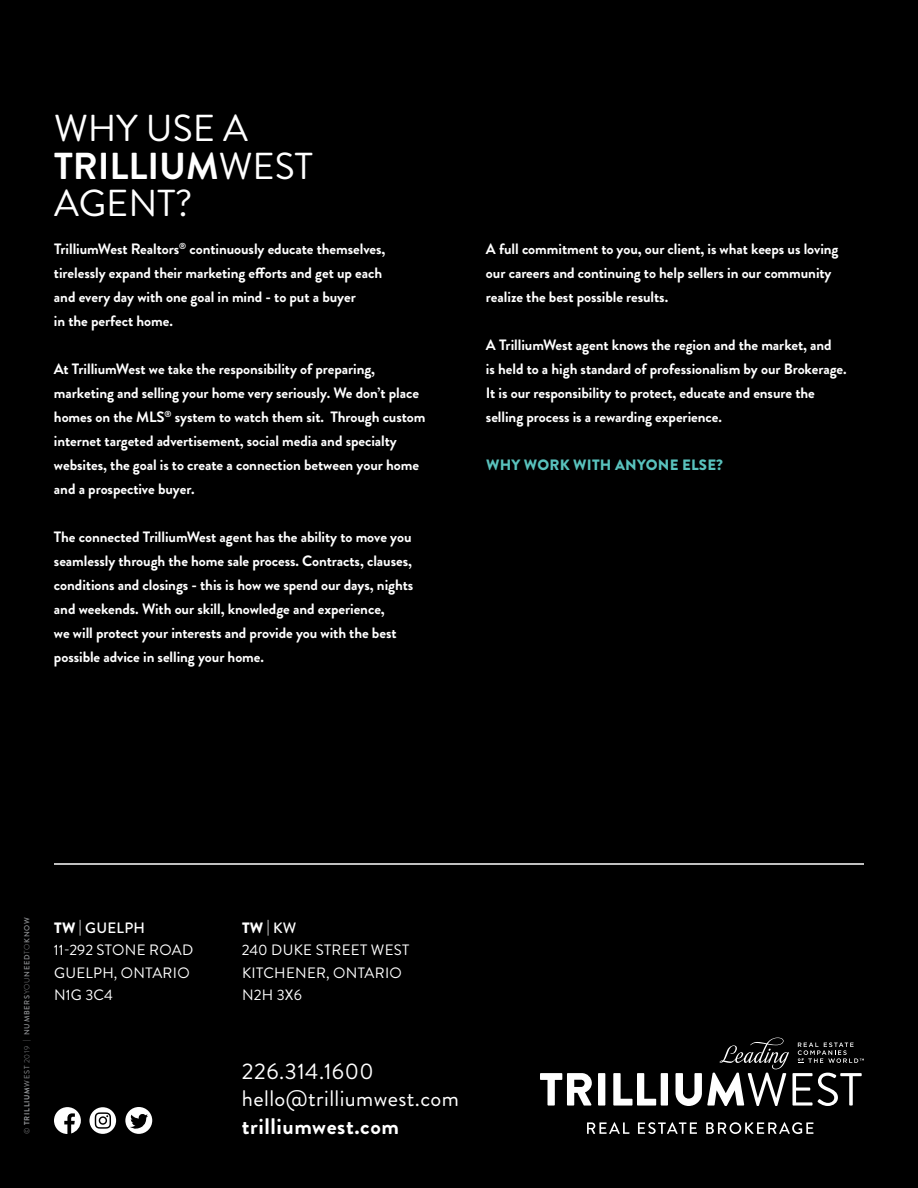
<style>
.page{position:relative;width:918px;height:1188px;background:#000}
.page>*{position:absolute;margin:0;border:0;box-sizing:border-box;transform-origin:0 0}
.t1{font:37.5px/37.5px "Brandon Grotesque";color:#fff}
.t2{font:22.5px/27.8px "Brandon Grotesque";letter-spacing:.02em;color:#fff}
.t3{font:700 22.5px "Brandon Grotesque";letter-spacing:.025em;color:#fff}
.t4{font:700 15px/24px "Brandon Grotesque";letter-spacing:-.005em;color:#fff}
.t5{font:15px/22.5px "Brandon Grotesque";letter-spacing:.02em;color:#fff}
.t6{font:900 15px "Brandon Grotesque";letter-spacing:.015em;color:#59c2bd}
.t7{font:500 7.5px "Brandon Grotesque";letter-spacing:.09em;color:#939598}
.s1{font-weight:700}
.s2{font-weight:300}
.s3{font-weight:400}
.s4{font-weight:900}
.s5{font-weight:500}
</style>
<div class="page">
<hr style="left:54px;top:863px;width:810px;height:2px;background:#fff">
<svg style="left:54px;top:1107px;width:27px;height:27px"></svg>
<svg style="left:125px;top:1107px;width:27px;height:27px"></svg>
<svg style="left:89px;top:1107px;width:27px;height:27px"></svg>
<svg style="left:540px;top:1073px;width:52px;height:33px"></svg>
<div style="left:598px;top:1073px;width:7px;height:33px;background:#fff"></div>
<svg style="left:613px;top:1073px;width:43px;height:33px"></svg>
<div style="left:661px;top:1073px;width:7px;height:33px;background:#fff"></div>
<svg style="left:676px;top:1038px;width:188px;height:68px"></svg>
<svg style="left:587px;top:1122px;width:42px;height:12px"></svg>
<svg style="left:638px;top:1122px;width:59px;height:12px"></svg>
<svg style="left:706px;top:1122px;width:107px;height:12px"></svg>
<h1 class="t1" style="left:54px;top:110px;width:260px">WHY USE A<br><span class="s1">TRILLIUM</span>WEST<br>AGENT?</h1>
<p class="t4" style="left:54px;top:237px;width:333px">TrilliumWest Realtors<sup>®</sup> continuously educate themselves, tirelessly expand their marketing efforts and get up each and every day with one goal in mind - to put a buyer<br>in the perfect home.</p>
<p class="t4" style="left:54px;top:357px;width:373px">At TrilliumWest we take the responsibility of preparing, marketing and selling your home very seriously. We don’t place homes on the MLS<sup>®</sup> system to watch them sit. Through custom internet targeted advertisement, social media and specialty websites, the goal is to create a connection between your home and a prospective buyer.</p>
<p class="t4" style="left:54px;top:525px;width:361px">The connected TrilliumWest agent has the ability to move you seamlessly through the home sale process. Contracts, clauses, conditions and closings - this is how we spend our days, nights and weekends. With our skill, knowledge and experience,<br>we will protect your interests and provide you with the best possible advice in selling your home.</p>
<p class="t4" style="left:486px;top:237px;width:354px">A full commitment to you, our client, is what keeps us loving our careers and continuing to help sellers in our community realize the best possible results.</p>
<p class="t4" style="left:486px;top:333px;width:362px">A TrilliumWest agent knows the region and the market, and<br>is held to a high standard of professionalism by our Brokerage.<br>It is our responsibility to protect, educate and ensure the selling process is a rewarding experience.</p>
<p class="t6" style="left:486px;top:454px;width:238px">WHY WORK WITH ANYONE ELSE?</p>
<p class="t7" style="left:22px;top:1134px;width:218px;rotate:-90deg"><span class="s2">©</span> <span class="s1">TRILLIUM</span><span class="s3">WEST</span> <span class="s2">2019 |</span> NUMBERS<span class="s2">YOU</span>NEED<span class="s2">TO</span>KNOW</p>
<p class="t5" style="left:54px;top:917px;width:141px"><span class="s4">TW</span> <span class="s5">| GUELPH<br></span>11-292 STONE ROAD<br>GUELPH, ONTARIO<br>N1G 3C4</p>
<p class="t5" style="left:242px;top:917px;width:169px"><span class="s4">TW</span> <span class="s5">| KW<br></span>240 DUKE STREET WEST<br>KITCHENER, ONTARIO<br>N2H 3X6</p>
<h2 class="t2" style="left:242px;top:1057px;width:219px">226.314.1600 hello@trilliumwest.com</h2>
<h2 class="t3" style="left:242px;top:1111px;width:159px">trilliumwest.com</h2>
</div>
